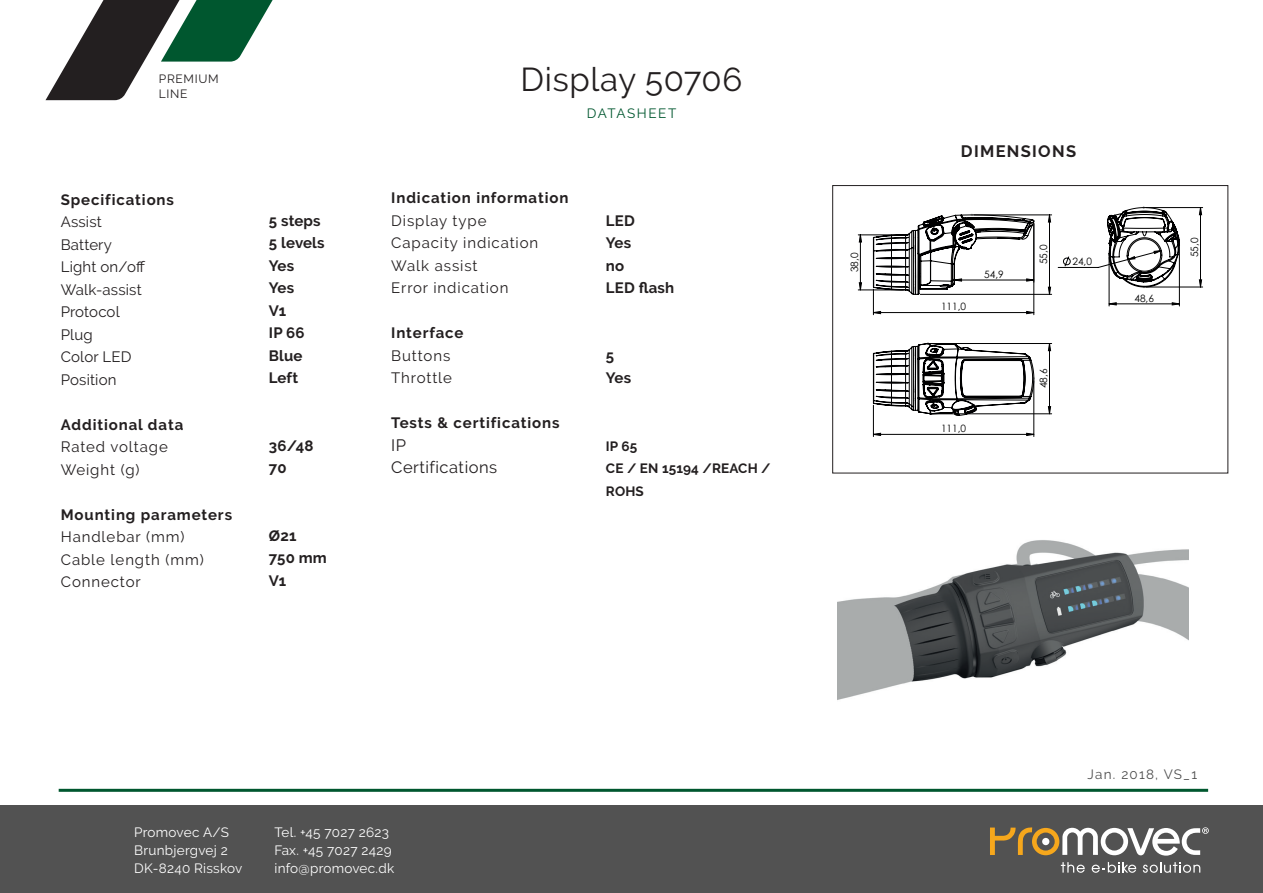
<style>
.page{position:relative;width:1263px;height:893px;background:#fff}
.page>*{position:absolute;margin:0;border:0;box-sizing:border-box;transform-origin:0 0}
.t1{font:33px "Raleway";letter-spacing:.02em;color:#231f20}
.t2{font:16.5px/22.5px "Raleway";letter-spacing:.03em;color:#231f20}
.t3{font:700 16.5px "Raleway";letter-spacing:.08em;color:#231f20}
.t4{font:15px/22.5px "Raleway";letter-spacing:.06em;color:#231f20}
.t5{font:700 15px/22.5px "Raleway";letter-spacing:.06em;color:#231f20}
.t6{font:15px/22.5px "Raleway";letter-spacing:.01em;color:#231f20}
.t7{font:700 15px/22.5px "Raleway";letter-spacing:.01em;color:#231f20}
.t8{font:13.5px/18px "Raleway";letter-spacing:.02em;color:#fff}
.t9{font:700 13.5px/22.5px "Raleway";letter-spacing:.01em;color:#231f20}
.t10{font:13.5px "Raleway";letter-spacing:.09em;color:#000001}
.t11{font:13.5px "Raleway";letter-spacing:.115em;color:#00572f}
.t12{font:12px/14.4px "Raleway";letter-spacing:.06em;color:#231f20}
.t13{font:10.05px "Century Gothic";color:#000001}
.t14{font:5.4px "Century Gothic";color:#000001}
</style>
<div class="page">
<div style="left:832px;top:185px;width:396px;height:288px;border:1px solid #231f20"></div>
<div style="left:0;top:805px;width:1263px;height:88px;background:#525252"></div>
<svg style="left:990px;top:827px;width:219px;height:29px"></svg>
<svg style="left:1061px;top:862px;width:24px;height:11px"></svg>
<svg style="left:1143px;top:862px;width:57px;height:11px"></svg>
<svg style="left:1092px;top:862px;width:44px;height:11px"></svg>
<hr style="left:59px;top:789px;width:1149px;height:3px;background:#00572f">
<svg style="left:46px;top:0;width:227px;height:100px"></svg>
<img style="left:837px;top:540px;width:351px;height:160px">
<hr style="left:836px;top:198px;width:237px;height:1px;background:#b5b7b7">
<hr style="left:836px;top:198px;width:1px;height:124px;background:#b5b7b7">
<hr style="left:836px;top:584px;width:237px;height:1px;background:#b5b7b7">
<hr style="left:836px;top:573px;width:235px;height:1px;background:#b5b7b7">
<hr style="left:930px;top:358px;width:122px;height:1px;background:#000001">
<hr style="left:933px;top:428px;width:119px;height:1px;background:#000001">
<hr style="left:974px;top:215px;width:78px;height:1px;background:#000001">
<hr style="left:920px;top:294px;width:132px;height:1px;background:#000001">
<hr style="left:858px;top:235px;width:45px;height:1px;background:#000001">
<hr style="left:858px;top:290px;width:45px;height:1px;background:#000001">
<svg style="left:859px;top:234px;width:3px;height:56px"></svg>
<svg style="left:873px;top:213px;width:162px;height:102px"></svg>
<hr style="left:1048px;top:363px;width:215px;height:1px;background:#b5b7b7">
<hr style="left:1048px;top:400px;width:71px;height:1px;background:#b5b7b7">
<hr style="left:1119px;top:390px;width:144px;height:1px;background:#b5b7b7">
<hr style="left:1048px;top:390px;width:71px;height:1px;background:#b5b7b7">
<hr style="left:1048px;top:381px;width:71px;height:1px;background:#b5b7b7">
<hr style="left:1048px;top:372px;width:71px;height:1px;background:#b5b7b7">
<hr style="left:1048px;top:409px;width:215px;height:1px;background:#b5b7b7">
<hr style="left:1119px;top:427px;width:144px;height:1px;background:#b5b7b7">
<hr style="left:1048px;top:198px;width:215px;height:1px;background:#b5b7b7">
<hr style="left:1048px;top:198px;width:1px;height:124px;background:#b5b7b7">
<svg style="left:1048px;top:214px;width:3px;height:108px"></svg>
<hr style="left:1048px;top:446px;width:215px;height:1px;background:#b5b7b7">
<hr style="left:1262px;top:198px;width:1px;height:124px;background:#b5b7b7">
<hr style="left:1109px;top:257px;width:1px;height:49px;background:#000001">
<hr style="left:1179px;top:246px;width:1px;height:60px;background:#000001">
<hr style="left:1146px;top:207px;width:57px;height:1px;background:#000001">
<hr style="left:1146px;top:287px;width:57px;height:1px;background:#000001">
<svg style="left:1109px;top:302px;width:71px;height:3px"></svg>
<svg style="left:1199px;top:207px;width:3px;height:80px"></svg>
<svg style="left:1058px;top:198px;width:122px;height:90px"></svg>
<hr style="left:836px;top:332px;width:237px;height:1px;background:#b5b7b7">
<hr style="left:836px;top:332px;width:1px;height:124px;background:#b5b7b7">
<hr style="left:836px;top:569px;width:237px;height:1px;background:#b5b7b7">
<hr style="left:836px;top:558px;width:235px;height:1px;background:#b5b7b7">
<hr style="left:1262px;top:332px;width:1px;height:124px;background:#b5b7b7">
<hr style="left:1033px;top:381px;width:1px;height:56px;background:#000001">
<hr style="left:873px;top:405px;width:1px;height:32px;background:#000001">
<hr style="left:930px;top:343px;width:122px;height:1px;background:#000001">
<hr style="left:933px;top:414px;width:119px;height:1px;background:#000001">
<hr style="left:920px;top:332px;width:132px;height:1px;background:#000001">
<svg style="left:873px;top:433px;width:161px;height:3px"></svg>
<svg style="left:1047px;top:332px;width:4px;height:82px"></svg>
<svg style="left:873px;top:332px;width:162px;height:89px"></svg>
<p class="t12" style="left:159px;top:72px;width:62px">PREMIUM<br>LINE</p>
<p class="t5" style="left:61px;top:188px;width:115px">Specifications</p>
<p class="t6" style="left:61px;top:211px;width:86px">Assist<br>Battery<br>Light on/off<br>Walk-assist<br>Protocol<br>Plug<br>Color LED<br>Position</p>
<p class="t5" style="left:61px;top:413px;width:124px">Additional data</p>
<p class="t4" style="left:61px;top:436px;width:108px">Rated voltage<br>Weight (g)</p>
<p class="t5" style="left:61px;top:503px;width:173px">Mounting parameters</p>
<p class="t4" style="left:61px;top:526px;width:144px">Handlebar (mm)<br>Cable length (mm)<br>Connector</p>
<p class="t7" style="left:269px;top:209px;width:57px">5 steps<br>5 levels<br>Yes<br>Yes<br>V1<br>IP 66<br>Blue<br>Left</p>
<p class="t5" style="left:269px;top:434px;width:46px">36/48<br>70</p>
<p class="t7" style="left:269px;top:524px;width:59px">Ø21<br>750 mm<br>V1</p>
<h1 class="t1" style="left:521px;top:61px;width:223px">Display 50706</h1>
<p class="t11" style="left:587px;top:105px;width:91px">DATASHEET</p>
<p class="t5" style="left:391px;top:187px;width:179px">Indication information</p>
<p class="t4" style="left:391px;top:209px;width:149px">Display type<br>Capacity indication<br>Walk assist<br>Error indication</p>
<p class="t5" style="left:391px;top:322px;width:74px">Interface</p>
<p class="t4" style="left:391px;top:344px;width:62px">Buttons<br>Throttle</p>
<p class="t5" style="left:391px;top:412px;width:170px">Tests &amp; certifications</p>
<p class="t2" style="left:391px;top:434px;width:107px">IP<br>Certifications</p>
<p class="t7" style="left:606px;top:209px;width:70px">LED<br>Yes<br>no<br>LED flash</p>
<p class="t5" style="left:606px;top:344px;width:27px">5<br>Yes</p>
<p class="t9" style="left:606px;top:435px;width:166px">IP 65<br>CE / EN 15194 /REACH /<br>ROHS</p>
<p class="t13" style="left:847px;top:272px;width:21px;rotate:-90deg">38,0</p>
<p class="t8" style="left:134px;top:823px;width:110px">Promovec A/S<br>Brunbjergvej 2<br>DK-8240 Risskov</p>
<p class="t8" style="left:275px;top:823px;width:121px">Tel. +45 7027 2623<br>Fax. +45 7027 2429 info@promovec.dk</p>
<p class="t3" style="left:961px;top:142px;width:117px">DIMENSIONS</p>
<p class="t14" style="left:992px;top:152px;width:4px">3</p>
<p class="t13" style="left:941px;top:300px;width:27px">111,0</p>
<p class="t13" style="left:984px;top:267px;width:21px">54,9</p>
<p class="t13" style="left:941px;top:421px;width:27px">111,0</p>
<p class="t13" style="left:1037px;top:264px;width:21px;rotate:-90deg">55,0</p>
<p class="t13" style="left:1072px;top:254px;width:21px">24,0</p>
<p class="t13" style="left:1037px;top:388px;width:21px;rotate:-90deg">48,6</p>
<p class="t13" style="left:1134px;top:291px;width:21px">48,6</p>
<p class="t13" style="left:1188px;top:257px;width:21px;rotate:-90deg">55,0</p>
<p class="t10" style="left:1088px;top:767px;width:111px">Jan. 2018, VS_1</p>
</div>
